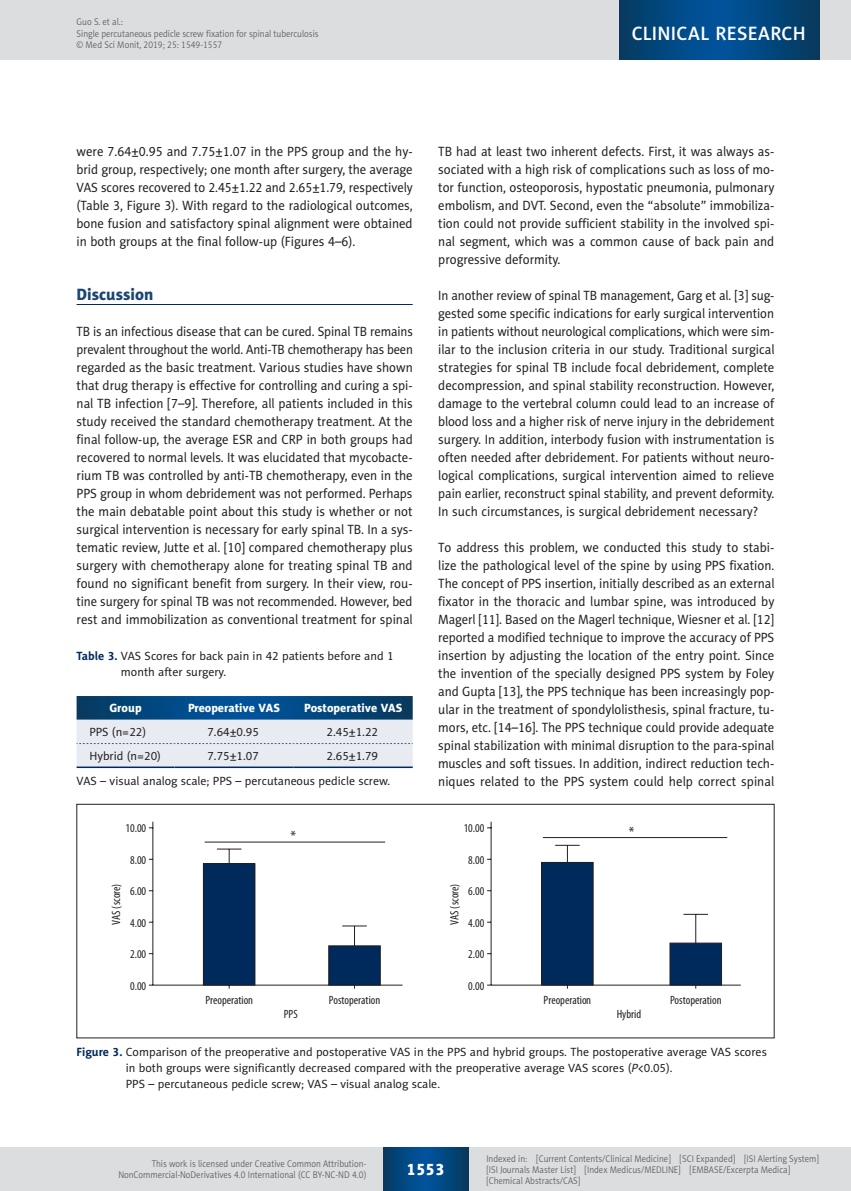
<style>
.page{position:relative;width:851px;height:1191px;background:#fff}
.page>*{position:absolute;margin:0;border:0;box-sizing:border-box;transform-origin:0 0}
.t1{font:19.5px "Naomi Sans EFN Medium";letter-spacing:.015em;color:#fff}
.MSM_Headline_1{font:16.5px "Naomi Sans EFN Heavy";color:#1a4574}
.t2{font:16.5px "Naomi Sans EFN Heavy";color:#fff}
.t3{font:condensed 15px "Myriad Pro";color:#231f20}
.MSM_Body{font:13.5px/18px "Naomi Sans EFN";color:#231f20;text-align:justify;scale:.93 1}
.MSM_Body-2{font:13.5px/18px "Naomi Sans EFN";color:#231f20;text-align:justify;scale:.95 1}
.MSM_Rycina_tytul{font:12px/15.8px "Naomi Sans EFN";color:#231f20}
.t4{font:condensed 12px "Myriad Pro";color:#231f20}
.MSM_Tabela_tytul{font:12px/15.8px "Naomi Sans EFN";color:#231f20}
.MSM_Tabela_zawartosc{font:12px "Naomi Sans EFN";color:#231f20}
.MSM_Table_podpis_dol{font:12px "Naomi Sans EFN";color:#231f20}
.MSM_Tabela_Head{font:12px "Naomi Sans EFN Heavy";color:#fff}
.t5{font:9.75px/11.2px "Naomi Sans EFN Light";color:#57585a;scale:.9 1}
.s1{font-weight:700;color:#00295c}
.s2{font-style:italic}
</style>
<div class="page">
<hr style="left:149px;top:984px;width:253px;height:1px;background:#231f20">
<hr style="left:152px;top:821px;width:1px;height:164px;background:#231f20">
<svg style="left:217px;top:848px;width:24px;height:1px"></svg>
<hr style="left:229px;top:849px;width:1px;height:139px;background:#231f20">
<svg style="left:203px;top:863px;width:164px;height:126px"></svg>
<div style="left:328px;top:945px;width:52px;height:40px;background:#00295c;border:1px solid #231f20"></div>
<hr style="left:205px;top:841px;width:180px;height:1px;background:#231f20">
<hr style="left:487px;top:984px;width:253px;height:1px;background:#231f20">
<hr style="left:490px;top:821px;width:1px;height:164px;background:#231f20">
<svg style="left:555px;top:845px;width:24px;height:1px"></svg>
<hr style="left:567px;top:845px;width:1px;height:143px;background:#231f20">
<svg style="left:541px;top:861px;width:167px;height:128px"></svg>
<div style="left:669px;top:942px;width:52px;height:43px;background:#00295c;border:1px solid #231f20"></div>
<hr style="left:543px;top:837px;width:184px;height:1px;background:#231f20">
<div style="left:77px;top:804px;width:697px;height:234px;border:1px solid #231f20"></div>
<svg style="left:77px;top:696px;width:336px;height:71px;background:#99b2ca"></svg>
<hr style="left:77px;top:766px;width:97px;height:2px;background:#00295c">
<hr style="left:174px;top:766px;width:119px;height:2px;background:#00295c">
<hr style="left:293px;top:766px;width:119px;height:2px;background:#00295c">
<hr style="left:77px;top:304px;width:335px;height:1px;background:#00295c">
<div style="left:0;top:1148px;width:850px;height:43px;background:#dcdddf"></div>
<svg style="left:383px;top:1147px;width:85px;height:43px;background:#02477e"></svg>
<div style="left:0;top:0;width:850px;height:60px;background:#dcdddf"></div>
<svg style="left:619px;top:0;width:200px;height:60px;background:#02477e"></svg>
<p class="t5" style="left:77px;top:16px;width:270px">Guo S. et al.:<br>Single percutaneous pedicle screw fixation for spinal tuberculosis © Med Sci Monit, 2019; 25: 1549-1557</p>
<h1 class="t1" style="left:631px;top:22px;width:175px">CLINICAL RESEARCH</h1>
<p class="MSM_Body-2" style="left:77px;top:142px;width:355px">were 7.64±0.95 and 7.75±1.07 in the PPS group and the hy&shy;brid group, respectively; one month after surgery, the average VAS scores recovered to 2.45±1.22 and 2.65±1.79, respectively (Table 3, Figure 3). With regard to the radiological outcomes, bone fusion and satisfactory spinal alignment were obtained in both groups at the final follow-up (Figures 4–6).</p>
<p class="MSM_Headline_1" style="left:77px;top:284px;width:78px">Discussion</p>
<p class="MSM_Body" style="left:77px;top:322px;width:363px">TB is an infectious disease that can be cured. Spinal TB remains prevalent throughout the world. Anti-TB chemotherapy has been regarded as the basic treatment. Various studies have shown that drug therapy is effective for controlling and curing a spi&shy;nal TB infection [7–9]. Therefore, all patients included in this study received the standard chemotherapy treatment. At the final follow-up, the average ESR and CRP in both groups had recovered to normal levels. It was elucidated that mycobacte&shy;rium TB was controlled by anti-TB chemotherapy, even in the PPS group in whom debridement was not performed. Perhaps the main debatable point about this study is whether or not surgical intervention is necessary for early spinal TB. In a sys&shy;tematic review, Jutte et al. [10] compared chemotherapy plus surgery with chemotherapy alone for treating spinal TB and found no significant benefit from surgery. In their view, rou&shy;tine surgery for spinal TB was not recommended. However, bed rest and immobilization as conventional treatment for spinal</p>
<p class="MSM_Tabela_tytul" style="left:121px;top:648px;width:274px;text-indent:-44px"><span class="s1">Table 3.</span> VAS Scores for back pain in 42 patients before and 1 month after surgery.</p>
<p class="MSM_Tabela_Head" style="left:109px;top:701px;width:34px">Group</p>
<p class="MSM_Tabela_Head" style="left:188px;top:701px;width:93px">Preoperative VAS</p>
<p class="MSM_Tabela_Head" style="left:304px;top:701px;width:100px">Postoperative VAS</p>
<p class="MSM_Tabela_zawartosc" style="left:89px;top:725px;width:58px">PPS (n=22)</p>
<p class="MSM_Tabela_zawartosc" style="left:207px;top:725px;width:53px">7.64±0.95</p>
<p class="MSM_Tabela_zawartosc" style="left:326px;top:725px;width:53px">2.45±1.22</p>
<p class="MSM_Tabela_zawartosc" style="left:89px;top:749px;width:73px">Hybrid (n=20)</p>
<p class="MSM_Tabela_zawartosc" style="left:207px;top:749px;width:53px">7.75±1.07</p>
<p class="MSM_Tabela_zawartosc" style="left:326px;top:749px;width:53px">2.65±1.79</p>
<p class="MSM_Table_podpis_dol" style="left:77px;top:774px;width:315px">VAS – visual analog scale; PPS – percutaneous pedicle screw.</p>
<p class="t4" style="left:125px;top:821px;width:22px">10.00</p>
<p class="t4" style="left:130px;top:852px;width:18px">8.00</p>
<p class="t4" style="left:130px;top:884px;width:18px">6.00</p>
<p class="t4" style="left:130px;top:915px;width:18px">4.00</p>
<p class="t4" style="left:130px;top:947px;width:18px">2.00</p>
<p class="t4" style="left:130px;top:978px;width:18px">0.00</p>
<p class="t4" style="left:109px;top:924px;width:42px;rotate:-90deg">VAS (score)</p>
<p class="t3" style="left:290px;top:827px;width:7px">*</p>
<p class="t4" style="left:205px;top:993px;width:49px">Preoperation</p>
<p class="t4" style="left:329px;top:993px;width:53px">Postoperation</p>
<p class="MSM_Body-2" style="left:438px;top:142px;width:355px">TB had at least two inherent defects. First, it was always as&shy;sociated with a high risk of complications such as loss of mo&shy;tor function, osteoporosis, hypostatic pneumonia, pulmonary embolism, and DVT. Second, even the “absolute” immobiliza&shy;tion could not provide sufficient stability in the involved spi&shy;nal segment, which was a common cause of back pain and progressive deformity.</p>
<p class="MSM_Body" style="left:438px;top:286px;width:363px">In another review of spinal TB management, Garg et al. [3] sug&shy;gested some specific indications for early surgical intervention in patients without neurological complications, which were sim&shy;ilar to the inclusion criteria in our study. Traditional surgical strategies for spinal TB include focal debridement, complete decompression, and spinal stability reconstruction. However, damage to the vertebral column could lead to an increase of blood loss and a higher risk of nerve injury in the debridement surgery. In addition, interbody fusion with instrumentation is often needed after debridement. For patients without neuro&shy;logical complications, surgical intervention aimed to relieve pain earlier, reconstruct spinal stability, and prevent deformity.<br>In such circumstances, is surgical debridement necessary?</p>
<p class="MSM_Body-2" style="left:438px;top:538px;width:355px">To address this problem, we conducted this study to stabi&shy;lize the pathological level of the spine by using PPS fixation.<br>The concept of PPS insertion, initially described as an external fixator in the thoracic and lumbar spine, was introduced by Magerl [11]. Based on the Magerl technique, Wiesner et al. [12] reported a modified technique to improve the accuracy of PPS insertion by adjusting the location of the entry point. Since the invention of the specially designed PPS system by Foley and Gupta [13], the PPS technique has been increasingly pop&shy;ular in the treatment of spondylolisthesis, spinal fracture, tu&shy;mors, etc. [14–16]. The PPS technique could provide adequate spinal stabilization with minimal disruption to the para-spinal muscles and soft tissues. In addition, indirect reduction tech&shy;niques related to the PPS system could help correct spinal</p>
<p class="t4" style="left:463px;top:821px;width:22px">10.00</p>
<p class="t4" style="left:468px;top:852px;width:18px">8.00</p>
<p class="t4" style="left:468px;top:884px;width:18px">6.00</p>
<p class="t4" style="left:468px;top:915px;width:18px">4.00</p>
<p class="t4" style="left:468px;top:947px;width:18px">2.00</p>
<p class="t4" style="left:468px;top:978px;width:18px">0.00</p>
<p class="t4" style="left:447px;top:924px;width:42px;rotate:-90deg">VAS (score)</p>
<p class="t3" style="left:628px;top:822px;width:7px">*</p>
<p class="t4" style="left:543px;top:993px;width:49px">Preoperation</p>
<p class="t4" style="left:670px;top:993px;width:53px">Postoperation</p>
<p class="t4" style="left:616px;top:1006px;width:26px">Hybrid</p>
<p class="MSM_Rycina_tytul" style="left:126px;top:1044px;width:642px;text-indent:-49px"><span class="s1">Figure 3.</span> Comparison of the preoperative and postoperative VAS in the PPS and hybrid groups. The postoperative average VAS scores in both groups were significantly decreased compared with the preoperative average VAS scores (<span class="s2">P</span>&lt;0.05).<br>PPS – percutaneous pedicle screw; VAS – visual analog scale.</p>
<p class="t4" style="left:284px;top:1006px;width:15px">PPS</p>
<p class="t5" style="left:118px;top:1158px;width:277px;text-align:right">This work is licensed under Creative Common Attribution-<br>NonCommercial-NoDerivatives 4.0 International (CC BY-NC-ND 4.0)</p>
<p class="t2" style="left:406px;top:1159px;width:40px">1553</p>
<p class="t5" style="left:486px;top:1152px;width:371px">Indexed in: [Current Contents/Clinical Medicine] [SCI Expanded] [ISI Alerting System] [ISI Journals Master List] [Index Medicus/MEDLINE] [EMBASE/Excerpta Medica] [Chemical Abstracts/CAS]</p>
</div>
